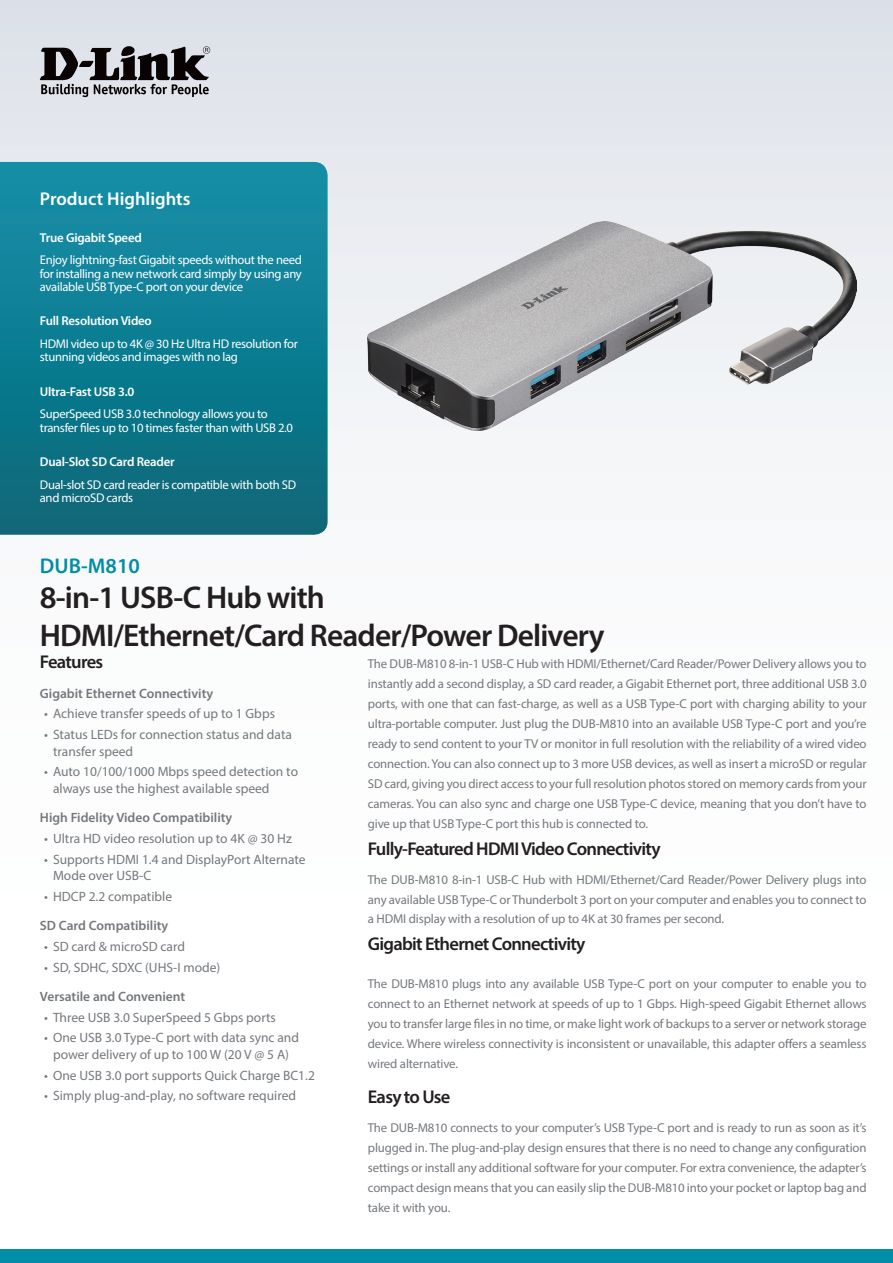
<style>
.page{position:relative;width:893px;height:1263px;background:#fff}
.page>*{position:absolute;margin:0;border:0;box-sizing:border-box;transform-origin:0 0}
.t1{font:600 31.5px/37.8px "Myriad Pro";letter-spacing:-.025em;color:#231f20}
.t2{font:600 21.3px "Myriad Pro";color:#008da8}
.t3{font:600 18.6px "Myriad Pro";letter-spacing:-.04em;color:#231f20}
.t4{font:600 18.6px "Myriad Pro";color:#fff}
.t5{font:13.5px/16.5px "Myriad Pro";color:#74787d}
.t6{font:600 13.5px "Myriad Pro";color:#74787d}
.t7{font:12.9px/20px "Myriad Pro";letter-spacing:-.01em;color:#74787d;text-align:justify}
.t8{font:600 12.9px "Myriad Pro";letter-spacing:-.015em;color:#fff}
.t9{font:12.6px/13.5px "Myriad Pro";letter-spacing:-.025em;color:#fff}
</style>
<div class="page">
<div style="left:0;top:0;width:893px;height:1084px;background:linear-gradient(to bottom,#e2e6ec,#fff)"></div>
<div style="left:0;top:1249px;width:893px;height:14px;background:#008da8"></div>
<svg style="left:0;top:162px;width:328px;height:373px;background:#0e7b90"></svg>
<svg style="left:40px;top:46px;width:170px;height:51px;background:#807f83"></svg>
<img style="left:368px;top:222px;width:488px;height:208px">
<h3 class="t4" style="left:40px;top:187px;width:152px">Product Highlights</h3>
<p class="t8" style="left:40px;top:229px;width:104px">True Gigabit Speed</p>
<p class="t9" style="left:40px;top:253px;width:264px;text-align:justify">Enjoy lightning-fast Gigabit speeds without the need for installing a new network card simply by using any available USB Type-C port on your device</p>
<p class="t8" style="left:40px;top:313px;width:113px">Full Resolution Video</p>
<p class="t9" style="left:40px;top:337px;width:260px">HDMI video up to 4K @ 30 Hz Ultra HD resolution for stunning videos and images with no lag</p>
<p class="t8" style="left:40px;top:383px;width:96px">Ultra-Fast USB 3.0</p>
<p class="t9" style="left:40px;top:407px;width:255px">SuperSpeed USB 3.0 technology allows you to transfer files up to 10 times faster than with USB 2.0</p>
<p class="t8" style="left:40px;top:454px;width:136px">Dual-Slot SD Card Reader</p>
<p class="t9" style="left:40px;top:477px;width:258px">Dual-slot SD card reader is compatible with both SD and microSD cards</p>
<h2 class="t2" style="left:40px;top:552px;width:102px">DUB-M810</h2>
<h1 class="t1" style="left:40px;top:578px;width:566px">8-in-1 USB-C Hub with<br>HDMI/Ethernet/Card Reader/Power Delivery</h1>
<h3 class="t3" style="left:40px;top:650px;width:65px">Features</h3>
<p class="t6" style="left:40px;top:684px;width:175px">Gigabit Ethernet Connectivity</p>
<p class="t5" style="left:44px;top:705px;width:232px">• Achieve transfer speeds of up to 1 Gbps</p>
<p class="t5" style="left:53px;top:726px;width:240px;text-indent:-9px">• Status LEDs for connection status and data transfer speed</p>
<p class="t5" style="left:53px;top:763px;width:247px;text-indent:-9px">• Auto 10/100/1000 Mbps speed detection to always use the highest available speed</p>
<p class="t6" style="left:40px;top:809px;width:194px">High Fidelity Video Compatibility</p>
<p class="t5" style="left:44px;top:830px;width:249px">• Ultra HD video resolution up to 4K @ 30 Hz</p>
<p class="t5" style="left:53px;top:850px;width:254px;text-indent:-9px">• Supports HDMI 1.4 and DisplayPort Alternate<br>Mode over USB-C</p>
<p class="t5" style="left:44px;top:888px;width:130px">• HDCP 2.2 compatible</p>
<p class="t6" style="left:40px;top:917px;width:130px">SD Card Compatibility</p>
<p class="t5" style="left:44px;top:938px;width:142px">• SD card &amp; microSD card</p>
<p class="t5" style="left:44px;top:958px;width:178px">• SD, SDHC, SDXC (UHS-I mode)</p>
<p class="t6" style="left:40px;top:988px;width:147px">Versatile and Convenient</p>
<p class="t5" style="left:44px;top:1008px;width:233px">• Three USB 3.0 SuperSpeed 5 Gbps ports</p>
<p class="t5" style="left:44px;top:1029px;width:256px;text-align:center">• One USB 3.0 Type-C port with data sync and power delivery of up to 100 W (20 V @ 5 A)</p>
<p class="t5" style="left:44px;top:1066px;width:272px">• One USB 3.0 port supports Quick Charge BC1.2</p>
<p class="t5" style="left:44px;top:1087px;width:253px">• Simply plug-and-play, no software required</p>
<p class="t7" style="left:368px;top:654px;width:500px">The DUB-M810 8-in-1 USB-C Hub with HDMI/Ethernet/Card Reader/Power Delivery allows you to instantly add a second display, a SD card reader, a Gigabit Ethernet port, three additional USB 3.0 ports, with one that can fast-charge, as well as a USB Type-C port with charging ability to your ultra-portable computer. Just plug the DUB-M810 into an available USB Type-C port and you’re ready to send content to your TV or monitor in full resolution with the reliability of a wired video connection. You can also connect up to 3 more USB devices, as well as insert a microSD or regular SD card, giving you direct access to your full resolution photos stored on memory cards from your cameras. You can also sync and charge one USB Type-C device, meaning that you don’t have to give up that USB Type-C port this hub is connected to.</p>
<h3 class="t3" style="left:368px;top:836px;width:294px">Fully-Featured HDMI Video Connectivity</h3>
<p class="t7" style="left:368px;top:869px;width:500px">The DUB-M810 8-in-1 USB-C Hub with HDMI/Ethernet/Card Reader/Power Delivery plugs into any available USB Type-C or Thunderbolt 3 port on your computer and enables you to connect to a HDMI display with a resolution of up to 4K at 30 frames per second.</p>
<h3 class="t3" style="left:368px;top:932px;width:219px">Gigabit Ethernet Connectivity</h3>
<p class="t7" style="left:368px;top:973px;width:500px">The DUB-M810 plugs into any available USB Type-C port on your computer to enable you to connect to an Ethernet network at speeds of up to 1 Gbps. High-speed Gigabit Ethernet allows you to transfer large files in no time, or make light work of backups to a server or network storage device. Where wireless connectivity is inconsistent or unavailable, this adapter offers a seamless wired alternative.</p>
<h3 class="t3" style="left:368px;top:1085px;width:84px">Easy to Use</h3>
<p class="t7" style="left:368px;top:1117px;width:500px">The DUB-M810 connects to your computer’s USB Type-C port and is ready to run as soon as it’s plugged in. The plug-and-play design ensures that there is no need to change any configuration settings or install any additional software for your computer. For extra convenience, the adapter’s compact design means that you can easily slip the DUB-M810 into your pocket or laptop bag and take it with you.</p>
</div>
